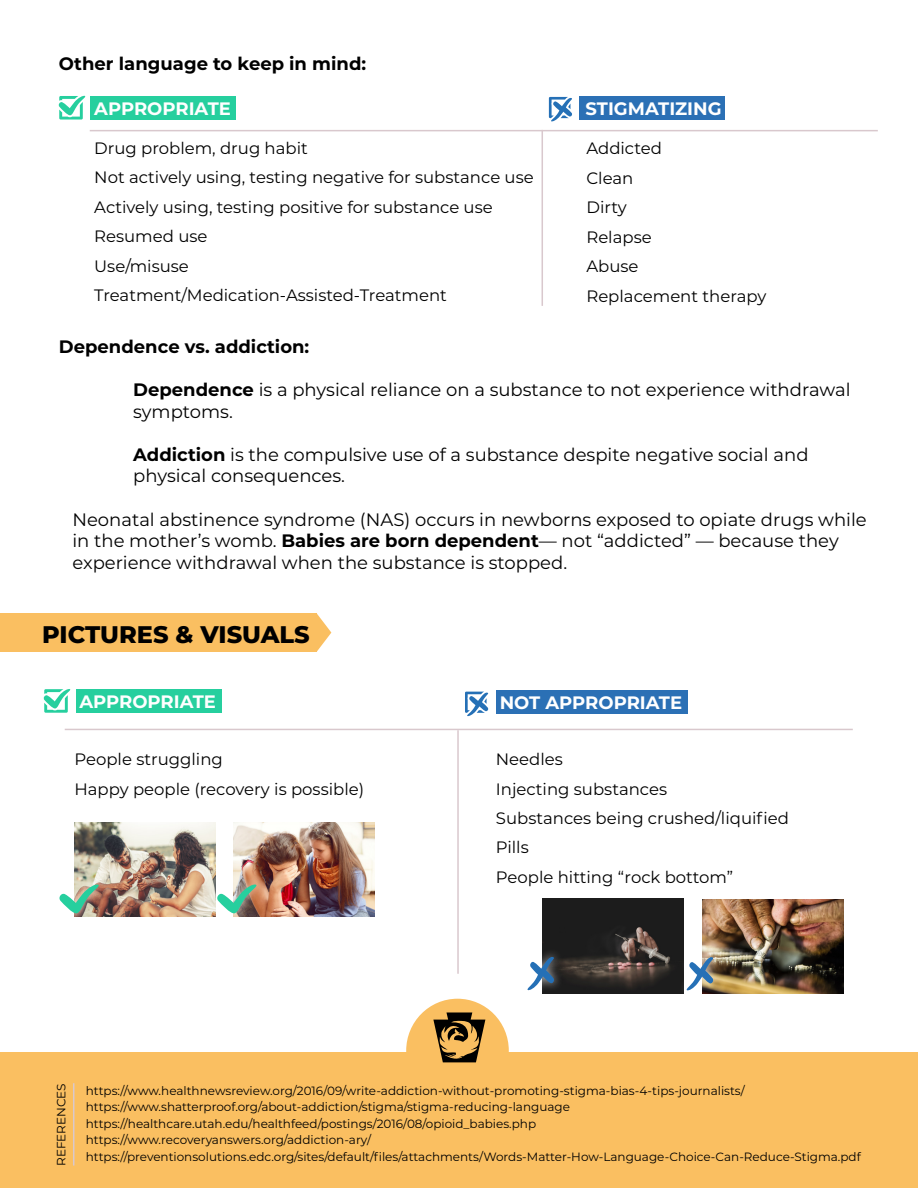
<style>
.page{position:relative;width:918px;height:1188px;background:#fff}
.page>*{position:absolute;margin:0;border:0;box-sizing:border-box;transform-origin:0 0}
.t1{font:800 24px "Montserrat";color:#000}
.t2{font:18px/21.6px "Montserrat";color:#000}
.t3{font:700 18px "Montserrat";color:#000}
.t4{font:700 18px "Montserrat";color:#fff}
.t5{font:16.5px "Montserrat";color:#000}
.t6{font:12px "Montserrat";color:#000}
.s1{font-weight:700}
</style>
<div class="page">
<div style="left:0;top:613px;width:317px;height:39px;background:#fabf61"></div>
<svg style="left:317px;top:614px;width:14px;height:37px"></svg>
<div style="left:579px;top:96px;width:146px;height:24px;background:#2b70b5"></div>
<div style="left:90px;top:96px;width:146px;height:24px;background:#26cf9e"></div>
<hr style="left:542px;top:130px;width:1px;height:176px;background:#d9c8cd">
<hr style="left:90px;top:130px;width:788px;height:1px;background:#d9c8cd">
<svg style="left:58px;top:95px;width:28px;height:25px"></svg>
<svg style="left:549px;top:97px;width:23px;height:25px"></svg>
<div style="left:0;top:1053px;width:918px;height:135px;background:#fabf61"></div>
<div style="left:406px;top:999px;width:103px;height:104px;background:#fabf61;border-radius:50%"></div>
<svg style="left:433px;top:1012px;width:52px;height:50px"></svg>
<div style="left:76px;top:689px;width:146px;height:24px;background:#26cf9e"></div>
<svg style="left:43px;top:689px;width:28px;height:24px"></svg>
<div style="left:496px;top:690px;width:191px;height:24px;background:#2b70b5"></div>
<svg style="left:465px;top:692px;width:24px;height:25px"></svg>
<hr style="left:457px;top:730px;width:2px;height:244px;background:#d9c8cd">
<hr style="left:65px;top:729px;width:788px;height:1px;background:#d9c8cd">
<img style="left:543px;top:899px;width:141px;height:94px">
<img style="left:702px;top:899px;width:142px;height:94px">
<img style="left:74px;top:822px;width:142px;height:94px">
<img style="left:233px;top:822px;width:142px;height:94px">
<div style="left:519px;top:948px;width:44px;height:51px;background:#fff;opacity:.75"></div>
<svg style="left:526px;top:956px;width:29px;height:35px"></svg>
<div style="left:678px;top:948px;width:44px;height:52px;background:#fff;opacity:.75"></div>
<svg style="left:685px;top:956px;width:29px;height:35px"></svg>
<div style="left:50px;top:875px;width:57px;height:47px;background:#fff;opacity:.75"></div>
<svg style="left:58px;top:883px;width:43px;height:30px"></svg>
<div style="left:208px;top:875px;width:57px;height:47px;background:#fff;opacity:.75"></div>
<svg style="left:215px;top:883px;width:43px;height:30px"></svg>
<hr style="left:73px;top:1083px;width:1px;height:83px;background:#d9c8cd">
<p class="t3" style="left:59px;top:50px;width:309px">Other language to keep in mind:</p>
<p class="t4" style="left:94px;top:95px;width:138px">APPROPRIATE</p>
<p class="t4" style="left:586px;top:95px;width:137px">STIGMATIZING</p>
<p class="t5" style="left:94px;top:137px;width:215px">Drug problem, drug habit</p>
<p class="t5" style="left:586px;top:137px;width:77px">Addicted</p>
<p class="t5" style="left:94px;top:166px;width:441px">Not actively using, testing negative for substance use</p>
<p class="t5" style="left:586px;top:167px;width:48px">Clean</p>
<p class="t5" style="left:94px;top:195px;width:400px">Actively using, testing positive for substance use</p>
<p class="t5" style="left:586px;top:196px;width:42px">Dirty</p>
<p class="t5" style="left:94px;top:225px;width:115px">Resumed use</p>
<p class="t5" style="left:586px;top:226px;width:67px">Relapse</p>
<p class="t5" style="left:94px;top:254px;width:96px">Use/misuse</p>
<p class="t5" style="left:586px;top:255px;width:54px">Abuse</p>
<p class="t5" style="left:94px;top:284px;width:354px">Treatment/Medication-Assisted-Treatment</p>
<p class="t5" style="left:586px;top:285px;width:182px">Replacement therapy</p>
<p class="t3" style="left:59px;top:333px;width:252px">Dependence vs. addiction:</p>
<p class="t2" style="left:133px;top:378px;width:719px"><span class="s1">Dependence</span> is a physical reliance on a substance to not experience withdrawal symptoms.</p>
<p class="t2" style="left:133px;top:443px;width:677px"><span class="s1">Addiction</span> is the compulsive use of a substance despite negative social and physical consequences.</p>
<p class="t2" style="left:72px;top:508px;width:796px">Neonatal abstinence syndrome (NAS) occurs in newborns exposed to opiate drugs while in the mother’s womb. <span class="s1">Babies are born dependent</span>— not “addicted” — because they experience withdrawal when the substance is stopped.</p>
<p class="t1" style="left:42px;top:617px;width:269px">PICTURES &amp; VISUALS</p>
<p class="t4" style="left:79px;top:689px;width:138px">APPROPRIATE</p>
<p class="t4" style="left:500px;top:690px;width:184px">NOT APPROPRIATE</p>
<p class="t5" style="left:74px;top:748px;width:150px">People struggling</p>
<p class="t5" style="left:74px;top:778px;width:291px">Happy people (recovery is possible)</p>
<p class="t5" style="left:496px;top:748px;width:69px">Needles</p>
<p class="t5" style="left:496px;top:778px;width:173px">Injecting substances</p>
<p class="t5" style="left:496px;top:807px;width:295px">Substances being crushed/liquified</p>
<p class="t5" style="left:496px;top:836px;width:34px">Pills</p>
<p class="t5" style="left:496px;top:865px;width:239px">People hitting “rock bottom”</p>
<p class="t6" style="left:53px;top:1166px;width:84px;rotate:-90deg">REFERENCES</p>
<p class="t6" style="left:86px;top:1082px;width:661px">https://www.healthnewsreview.org/2016/09/write-addiction-without-promoting-stigma-bias-4-tips-journalists/</p>
<p class="t6" style="left:86px;top:1099px;width:486px">https://www.shatterproof.org/about-addiction/stigma/stigma-reducing-language</p>
<p class="t6" style="left:86px;top:1115px;width:452px">https://healthcare.utah.edu/healthfeed/postings/2016/08/opioid_babies.php</p>
<p class="t6" style="left:86px;top:1132px;width:287px">https://www.recoveryanswers.org/addiction-ary/</p>
<p class="t6" style="left:86px;top:1148px;width:776px">https://preventionsolutions.edc.org/sites/default/files/attachments/Words-Matter-How-Language-Choice-Can-Reduce-Stigma.pdf</p>
</div>
